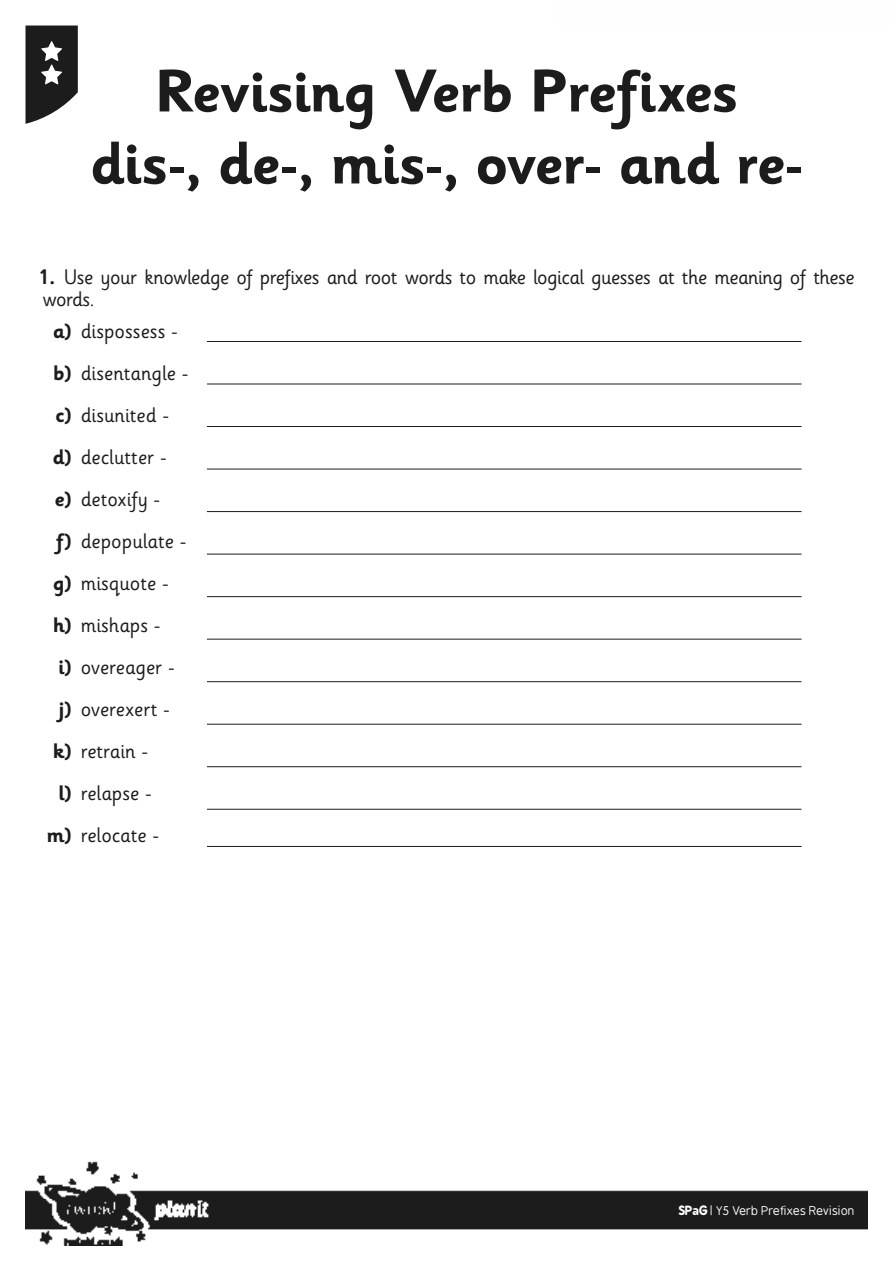
<style>
.page{position:relative;width:893px;height:1263px;background:#fff}
.page>*{position:absolute;margin:0;border:0;box-sizing:border-box;transform-origin:0 0}
.t1{font:700 60px/72px "Sassoon Infant Rg";letter-spacing:-.025em;color:#1c1c1c;text-align:center}
.t2{font:21px "Sassoon Infant Rg";color:#1c1c1c}
.t3{font:21px/22.5px "Sassoon Infant Rg";letter-spacing:-.025em;color:#1c1c1c}
.Footer_Text{font:12px "B Preplay";color:#fff}
.s1{font-weight:700}
</style>
<div class="page">
<svg style="left:26px;top:26px;width:52px;height:98px"></svg>
<img style="left:26px;top:1161px;width:841px;height:85px">
<hr style="left:207px;top:341px;width:594px;height:1px;background:#1c1c1c">
<hr style="left:207px;top:384px;width:594px;height:1px;background:#1c1c1c">
<hr style="left:207px;top:426px;width:594px;height:1px;background:#1c1c1c">
<hr style="left:207px;top:469px;width:594px;height:1px;background:#1c1c1c">
<hr style="left:207px;top:511px;width:594px;height:1px;background:#1c1c1c">
<hr style="left:207px;top:554px;width:594px;height:1px;background:#1c1c1c">
<hr style="left:207px;top:596px;width:594px;height:1px;background:#1c1c1c">
<hr style="left:207px;top:639px;width:594px;height:1px;background:#1c1c1c">
<hr style="left:207px;top:681px;width:594px;height:1px;background:#1c1c1c">
<hr style="left:207px;top:724px;width:594px;height:1px;background:#1c1c1c">
<hr style="left:207px;top:766px;width:594px;height:1px;background:#1c1c1c">
<hr style="left:207px;top:809px;width:594px;height:1px;background:#1c1c1c">
<hr style="left:207px;top:846px;width:594px;height:1px;background:#1c1c1c">
<p class="t1" style="left:89px;top:57px;width:715px">Revising Verb Prefixes<br>dis-, de-, mis-, over- and re-</p>
<p class="t3" style="left:38px;top:266px;width:818px"><span class="s1">1.</span> Use your knowledge of prefixes and root words to make logical guesses at the meaning of these words.</p>
<p class="t2" style="left:53px;top:320px;width:125px"><span class="s1">a)</span> dispossess -</p>
<p class="t2" style="left:53px;top:362px;width:136px"><span class="s1">b)</span> disentangle -</p>
<p class="t2" style="left:55px;top:404px;width:114px"><span class="s1">c)</span> disunited -</p>
<p class="t2" style="left:53px;top:446px;width:114px"><span class="s1">d)</span> declutter -</p>
<p class="t2" style="left:54px;top:488px;width:106px"><span class="s1">e)</span> detoxify -</p>
<p class="t2" style="left:56px;top:530px;width:131px"><span class="s1">f)</span> depopulate -</p>
<p class="t2" style="left:53px;top:572px;width:116px"><span class="s1">g)</span> misquote -</p>
<p class="t2" style="left:53px;top:614px;width:108px"><span class="s1">h)</span> mishaps -</p>
<p class="t2" style="left:58px;top:656px;width:117px"><span class="s1">i)</span> overeager -</p>
<p class="t2" style="left:59px;top:698px;width:111px"><span class="s1">j)</span> overexert -</p>
<p class="t2" style="left:52px;top:740px;width:96px"><span class="s1">k)</span> retrain -</p>
<p class="t2" style="left:58px;top:782px;width:94px"><span class="s1">l)</span> relapse -</p>
<p class="t2" style="left:47px;top:824px;width:113px"><span class="s1">m)</span> relocate -</p>
<p class="Footer_Text" style="left:679px;top:1204px;width:177px"><span class="s1">SPaG</span> | Y5 Verb Prefixes Revision</p>
</div>
